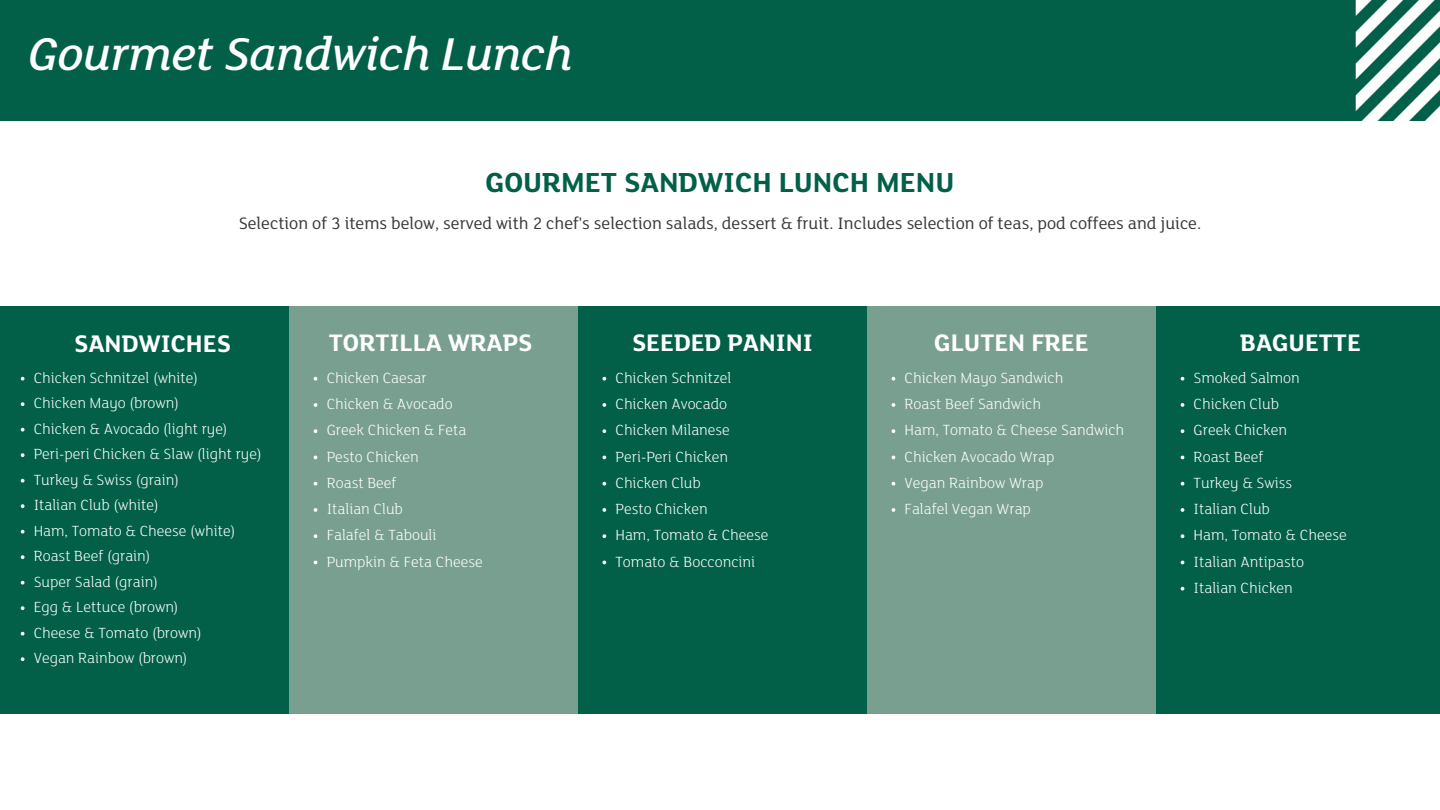
<style>
.page{position:relative;width:1440px;height:810px;background:#fff}
.page>*{position:absolute;margin:0;border:0;box-sizing:border-box;transform-origin:0 0}
.t1{font:italic 500 50px "FS Lola";color:#fff}
.t2{font:700 30px "FS Lola";color:#026048}
.t3{font:700 26.1px "FS Lola";color:#fff}
.t4{font:700 26px "FS Lola";color:#fff}
.t5{font:18px "FS Lola";color:#383838}
.t6{font:300 16px "FS Lola";color:#fff}
</style>
<div class="page">
<div style="left:0;top:0;width:1440px;height:120px;background:#026048"></div>
<div style="left:0;top:306px;width:289px;height:407px;background:#026048"></div>
<div style="left:289px;top:306px;width:289px;height:407px;background:#789f90"></div>
<div style="left:578px;top:306px;width:289px;height:407px;background:#026048"></div>
<svg style="left:21px;top:377px;width:3px;height:4px"></svg>
<svg style="left:21px;top:402px;width:3px;height:4px"></svg>
<svg style="left:21px;top:428px;width:3px;height:4px"></svg>
<svg style="left:21px;top:453px;width:3px;height:4px"></svg>
<svg style="left:21px;top:479px;width:3px;height:4px"></svg>
<svg style="left:21px;top:504px;width:3px;height:4px"></svg>
<svg style="left:21px;top:530px;width:3px;height:4px"></svg>
<svg style="left:21px;top:555px;width:3px;height:4px"></svg>
<svg style="left:21px;top:581px;width:3px;height:4px"></svg>
<svg style="left:21px;top:606px;width:3px;height:4px"></svg>
<svg style="left:21px;top:632px;width:3px;height:4px"></svg>
<svg style="left:21px;top:657px;width:3px;height:4px"></svg>
<svg style="left:602px;top:377px;width:4px;height:4px"></svg>
<svg style="left:602px;top:403px;width:4px;height:4px"></svg>
<svg style="left:602px;top:429px;width:4px;height:4px"></svg>
<svg style="left:602px;top:456px;width:4px;height:3px"></svg>
<svg style="left:602px;top:482px;width:4px;height:4px"></svg>
<svg style="left:602px;top:508px;width:4px;height:4px"></svg>
<svg style="left:602px;top:534px;width:4px;height:4px"></svg>
<svg style="left:602px;top:561px;width:4px;height:3px"></svg>
<svg style="left:314px;top:377px;width:3px;height:4px"></svg>
<svg style="left:314px;top:403px;width:3px;height:4px"></svg>
<svg style="left:314px;top:429px;width:3px;height:4px"></svg>
<svg style="left:314px;top:482px;width:3px;height:4px"></svg>
<svg style="left:314px;top:508px;width:3px;height:4px"></svg>
<svg style="left:314px;top:534px;width:3px;height:4px"></svg>
<div style="left:867px;top:306px;width:289px;height:407px;background:#789f90"></div>
<svg style="left:892px;top:377px;width:3px;height:4px"></svg>
<svg style="left:892px;top:403px;width:3px;height:4px"></svg>
<svg style="left:892px;top:429px;width:3px;height:4px"></svg>
<svg style="left:892px;top:482px;width:3px;height:4px"></svg>
<svg style="left:892px;top:508px;width:3px;height:4px"></svg>
<div style="left:1156px;top:306px;width:284px;height:407px;background:#026048"></div>
<svg style="left:1181px;top:377px;width:3px;height:4px"></svg>
<svg style="left:1181px;top:403px;width:3px;height:4px"></svg>
<svg style="left:1181px;top:429px;width:3px;height:4px"></svg>
<svg style="left:1181px;top:482px;width:3px;height:4px"></svg>
<svg style="left:1181px;top:508px;width:3px;height:4px"></svg>
<svg style="left:1181px;top:534px;width:3px;height:4px"></svg>
<svg style="left:1181px;top:587px;width:3px;height:4px"></svg>
<p class="t1" style="left:28px;top:32px;width:546px">Gourmet Sandwich Lunch</p>
<p class="t2" style="left:486px;top:170px;width:470px">GOURMET SANDWICH LUNCH MENU</p>
<p class="t5" style="left:239px;top:216px;width:964px">Selection of 3 items below, served with 2 chef's selection salads, dessert &amp; fruit. Includes selection of teas, pod coffees and juice.</p>
<p class="t3" style="left:74px;top:332px;width:158px">SANDWICHES</p>
<p class="t4" style="left:329px;top:332px;width:205px">TORTILLA WRAPS</p>
<p class="t4" style="left:632px;top:332px;width:182px">SEEDED PANINI</p>
<p class="t4" style="left:934px;top:332px;width:156px">GLUTEN FREE</p>
<p class="t4" style="left:1240px;top:332px;width:122px">BAGUETTE</p>
<p class="t6" style="left:34px;top:371px;width:166px">Chicken Schnitzel (white)</p>
<p class="t6" style="left:34px;top:396px;width:147px">Chicken Mayo (brown)</p>
<p class="t6" style="left:34px;top:422px;width:195px">Chicken &amp; Avocado (light rye)</p>
<p class="t6" style="left:34px;top:447px;width:229px">Peri-peri Chicken &amp; Slaw (light rye)</p>
<p class="t6" style="left:34px;top:473px;width:147px">Turkey &amp; Swiss (grain)</p>
<p class="t6" style="left:34px;top:498px;width:127px">Italian Club (white)</p>
<p class="t6" style="left:34px;top:524px;width:203px">Ham, Tomato &amp; Cheese (white)</p>
<p class="t6" style="left:34px;top:549px;width:118px">Roast Beef (grain)</p>
<p class="t6" style="left:34px;top:575px;width:126px">Super Salad (grain)</p>
<p class="t6" style="left:34px;top:600px;width:146px">Egg &amp; Lettuce (brown)</p>
<p class="t6" style="left:34px;top:626px;width:170px">Cheese &amp; Tomato (brown)</p>
<p class="t6" style="left:34px;top:651px;width:155px">Vegan Rainbow (brown)</p>
<p class="t6" style="left:327px;top:371px;width:102px">Chicken Caesar</p>
<p class="t6" style="left:327px;top:397px;width:127px">Chicken &amp; Avocado</p>
<p class="t6" style="left:327px;top:423px;width:141px">Greek Chicken &amp; Feta</p>
<p class="t6" style="left:327px;top:450px;width:94px">Pesto Chicken</p>
<p class="t6" style="left:327px;top:476px;width:71px">Roast Beef</p>
<p class="t6" style="left:327px;top:502px;width:78px">Italian Club</p>
<p class="t6" style="left:327px;top:528px;width:111px">Falafel &amp; Tabouli</p>
<p class="t6" style="left:327px;top:555px;width:158px">Pumpkin &amp; Feta Cheese</p>
<p class="t6" style="left:615px;top:371px;width:117px">Chicken Schnitzel</p>
<p class="t6" style="left:615px;top:397px;width:113px">Chicken Avocado</p>
<p class="t6" style="left:615px;top:423px;width:116px">Chicken Milanese</p>
<p class="t6" style="left:615px;top:450px;width:114px">Peri-Peri Chicken</p>
<p class="t6" style="left:615px;top:476px;width:87px">Chicken Club</p>
<p class="t6" style="left:615px;top:502px;width:94px">Pesto Chicken</p>
<p class="t6" style="left:615px;top:528px;width:155px">Ham, Tomato &amp; Cheese</p>
<p class="t6" style="left:615px;top:555px;width:141px">Tomato &amp; Bocconcini</p>
<p class="t6" style="left:905px;top:371px;width:160px">Chicken Mayo Sandwich</p>
<p class="t6" style="left:905px;top:397px;width:138px">Roast Beef Sandwich</p>
<p class="t6" style="left:905px;top:423px;width:221px">Ham, Tomato &amp; Cheese Sandwich</p>
<p class="t6" style="left:905px;top:450px;width:151px">Chicken Avocado Wrap</p>
<p class="t6" style="left:905px;top:476px;width:140px">Vegan Rainbow Wrap</p>
<p class="t6" style="left:905px;top:502px;width:128px">Falafel Vegan Wrap</p>
<p class="t6" style="left:1194px;top:371px;width:108px">Smoked Salmon</p>
<p class="t6" style="left:1194px;top:397px;width:87px">Chicken Club</p>
<p class="t6" style="left:1194px;top:423px;width:95px">Greek Chicken</p>
<p class="t6" style="left:1194px;top:450px;width:71px">Roast Beef</p>
<p class="t6" style="left:1194px;top:476px;width:100px">Turkey &amp; Swiss</p>
<p class="t6" style="left:1194px;top:502px;width:78px">Italian Club</p>
<p class="t6" style="left:1194px;top:528px;width:155px">Ham, Tomato &amp; Cheese</p>
<p class="t6" style="left:1194px;top:555px;width:112px">Italian Antipasto</p>
<p class="t6" style="left:1194px;top:581px;width:101px">Italian Chicken</p>
</div>
